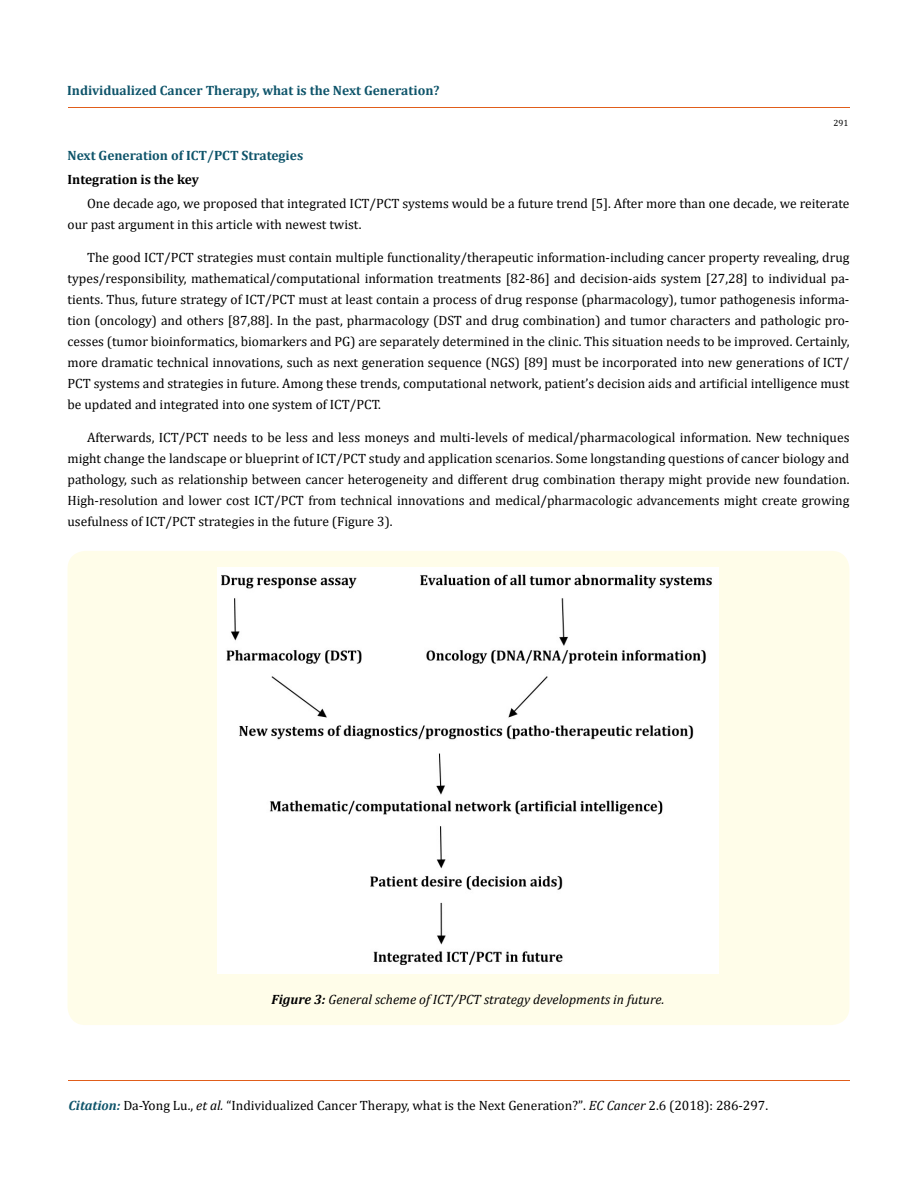
<style>
.page{position:relative;width:917px;height:1190px;background:#fff}
.page>*{position:absolute;margin:0;border:0;box-sizing:border-box;transform-origin:0 0}
.t1{font:13.5px/21px "Cambria";color:#000;text-align:justify}
.t2{font:700 13.5px "Cambria";color:#0e546a}
.t3{font:italic 13.5px "Cambria";color:#000}
.t4{font:700 13.5px "Cambria";color:#000}
.t5{font:9px "Cambria";color:#000}
.s1{font-weight:700}
.s2{font-weight:700;font-style:italic;color:#0e546a}
.s3{font-style:italic}
.s4{font-size:13.35px}
</style>
<div class="page">
<div style="left:68px;top:551px;width:781px;height:474px;background:#fffde9;border-radius:18px"></div>
<div style="left:218px;top:567px;width:500px;height:406px;background:#fff"></div>
<hr style="left:68px;top:108px;width:781px;height:1px;background:#e05d1a">
<hr style="left:68px;top:1080px;width:781px;height:1px;background:#e05d1a">
<p class="t2" style="left:67px;top:80px;width:374px">Individualized Cancer Therapy, what is the Next Generation?</p>
<p class="t5" style="left:833px;top:118px;width:16px">291</p>
<p class="t2" style="left:68px;top:145px;width:237px">Next Generation of ICT/PCT Strategies</p>
<p class="t4" style="left:68px;top:169px;width:133px">Integration is the key</p>
<p class="t1" style="left:68px;top:192px;width:783px;text-indent:19px">One decade ago, we proposed that integrated ICT/PCT systems would be a future trend [5]. After more than one decade, we reiterate our past argument in this article with newest twist.</p>
<p class="t1" style="left:68px;top:246px;width:783px;text-indent:19px">The good ICT/PCT strategies must contain multiple functionality/therapeutic information-including cancer property revealing, drug types/responsibility, mathematical/computational information treatments [82-86] and decision-aids system [27,28] to individual pa&shy;tients. Thus, future strategy of ICT/PCT must at least contain a process of drug response (pharmacology), tumor pathogenesis informa&shy;tion (oncology) and others [87,88]. In the past, pharmacology (DST and drug combination) and tumor characters and pathologic pro&shy;cesses (tumor bioinformatics, biomarkers and PG) are separately determined in the clinic. This situation needs to be improved. Certainly, more dramatic technical innovations, such as next generation sequence (NGS) [89] must be incorporated into new generations of ICT/ PCT systems and strategies in future. Among these trends, computational network, patient’s decision aids and artificial intelligence must be updated and integrated into one system of ICT/PCT.</p>
<p class="t1" style="left:68px;top:426px;width:783px;text-indent:19px">Afterwards, ICT/PCT needs to be less and less moneys and multi-levels of medical/pharmacological information. New techniques might change the landscape or blueprint of ICT/PCT study and application scenarios. Some longstanding questions of cancer biology and pathology, such as relationship between cancer heterogeneity and different drug combination therapy might provide new foundation.<br>High-resolution and lower cost ICT/PCT from technical innovations and medical/pharmacologic advancements might create growing usefulness of ICT/PCT strategies in the future (Figure 3).</p>
<p class="t3" style="left:271px;top:990px;width:394px"><span class="s1">Figure 3:</span> General scheme of ICT/PCT strategy developments in future.</p>
<p class="t1" style="left:68px;top:1094px;width:701px"><span class="s2">Citation:</span> Da-Yong Lu., <span class="s3">et al.</span> “Individualized Cancer Therapy, what is the Next Generation?”<span class="s4">.</span> <span class="s3">EC Cancer</span> <span class="s4">2</span>.6 (2018): 286-297.</p>
</div>
